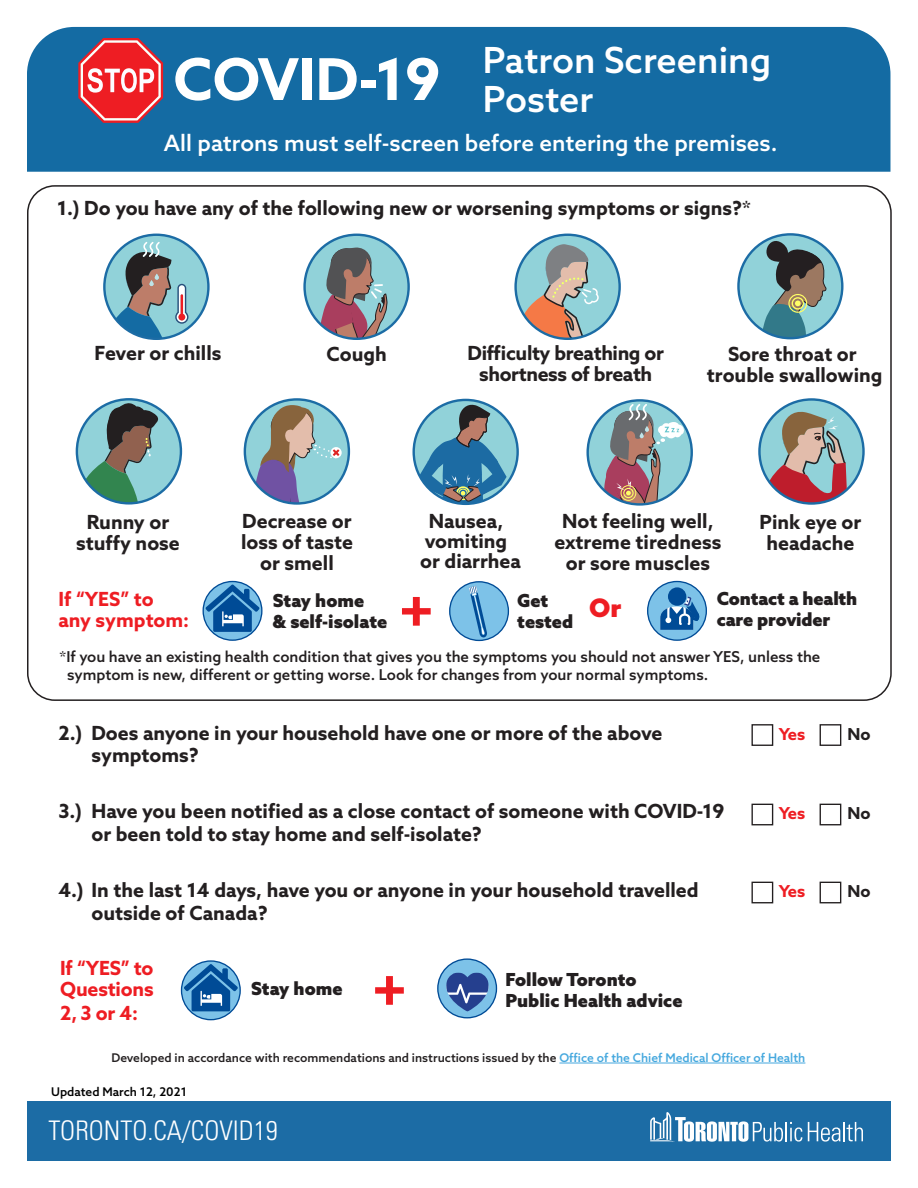
<style>
.page{position:relative;width:918px;height:1188px;background:#fff}
.page>*{position:absolute;margin:0;border:0;box-sizing:border-box;transform-origin:0 0}
.t1{font:700 57.75px "Azo Sans";color:#fff}
.t2{font:500 36px "Azo Sans";color:#fff}
.t3{font:300 condensed 27px "Univers LT Std";color:#fff}
.t4{font:900 25.5px "Azo Sans";color:#ee1d23}
.t5{font:500 22.5px "Azo Sans";color:#fff}
.t6{font:700 19.5px/21px "Azo Sans";color:#231f20;text-align:center}
.t7{font:700 19.5px/21px "Azo Sans";letter-spacing:-.01em;color:#ee1d23}
.t8{font:700 19.5px/21px "Azo Sans";letter-spacing:-.02em;color:#231f20;text-align:center}
.t9{font:900 18px/21px "Azo Sans";color:#231f20}
.t10{font:700 16.5px "Azo Sans";letter-spacing:-.065em;color:#ee1d23}
.t11{font:700 16.5px "Azo Sans";color:#231f20}
.t12{font:500 15px/18px "Azo Sans";color:#231f20}
.t13{font:500 12px "Azo Sans";color:#231f20}
.t14{font:500 12px "Azo Sans";color:#000}
.s1{color:#45a8de}
</style>
<div class="page">
<div style="left:104px;top:235px;width:104px;height:104px;background:#91d2d9;border-radius:50%"></div>
<svg style="left:110px;top:242px;width:78px;height:97px"></svg>
<div style="left:103px;top:234px;width:107px;height:106px;border:2px solid #1c6ca5;border-radius:50%"></div>
<div style="left:305px;top:235px;width:104px;height:104px;background:#91d2d9;border-radius:50%"></div>
<div style="left:303px;top:234px;width:107px;height:106px;border:2px solid #1c6ca5;border-radius:50%"></div>
<svg style="left:414px;top:400px;width:104px;height:104px"></svg>
<svg style="left:418px;top:403px;width:89px;height:101px;background:#6b9cb1"></svg>
<div style="left:413px;top:399px;width:106px;height:106px;border:2px solid #1c6ca5;border-radius:50%"></div>
<div style="left:27px;top:27px;width:863px;height:145px;background:#146ba3"></div>
<svg style="left:78px;top:38px;width:85px;height:85px;background:#c95361"></svg>
<svg style="left:320px;top:247px;width:68px;height:92px"></svg>
<div style="left:738px;top:234px;width:104px;height:104px;background:#91d2d9;border-radius:50%"></div>
<svg style="left:758px;top:234px;width:69px;height:104px"></svg>
<svg style="left:245px;top:399px;width:104px;height:104px"></svg>
<div style="left:244px;top:398px;width:106px;height:107px;border:2px solid #1c6ca5;border-radius:50%"></div>
<svg style="left:331px;top:447px;width:11px;height:11px"></svg>
<svg style="left:254px;top:405px;width:85px;height:98px;background:#96a7b1"></svg>
<svg style="left:588px;top:400px;width:104px;height:104px"></svg>
<div style="left:586px;top:399px;width:107px;height:107px;border:2px solid #1c6ca5;border-radius:50%"></div>
<svg style="left:604px;top:404px;width:80px;height:100px;background:#9b9ea4"></svg>
<svg style="left:402px;top:597px;width:29px;height:29px"></svg>
<svg style="left:203px;top:582px;width:59px;height:58px"></svg>
<svg style="left:205px;top:584px;width:55px;height:48px;background:#4a88bd"></svg>
<div style="left:203px;top:581px;width:60px;height:60px;border:1px solid #004b96;border-radius:50%"></div>
<div style="left:648px;top:582px;width:58px;height:58px;background:#7dc2e8;border-radius:50%"></div>
<div style="left:668px;top:587px;width:18px;height:19px;background:#004b96;border-radius:50%"></div>
<svg style="left:660px;top:596px;width:39px;height:34px"></svg>
<div style="left:647px;top:581px;width:60px;height:60px;border:1px solid #004b96;border-radius:50%"></div>
<div style="left:752px;top:724px;width:21px;height:22px;border:1px solid #231f20"></div>
<div style="left:820px;top:724px;width:21px;height:22px;border:1px solid #231f20"></div>
<div style="left:450px;top:582px;width:58px;height:58px;background:#7dc2e8;border-radius:50%"></div>
<div style="left:449px;top:581px;width:60px;height:60px;border:1px solid #004b96;border-radius:50%"></div>
<svg style="left:469px;top:586px;width:18px;height:52px"></svg>
<div style="left:516px;top:235px;width:104px;height:104px;background:#91d2d9;border-radius:50%"></div>
<div style="left:514px;top:234px;width:107px;height:106px;border:2px solid #1c6ca5;border-radius:50%"></div>
<svg style="left:522px;top:244px;width:77px;height:95px"></svg>
<div style="left:77px;top:399px;width:104px;height:104px;background:#91d2d9;border-radius:50%"></div>
<div style="left:76px;top:398px;width:106px;height:107px;border:2px solid #1c6ca5;border-radius:50%"></div>
<svg style="left:81px;top:403px;width:78px;height:100px"></svg>
<svg style="left:759px;top:399px;width:105px;height:105px"></svg>
<div style="left:758px;top:398px;width:107px;height:107px;border:2px solid #1c6ca5;border-radius:50%"></div>
<svg style="left:763px;top:410px;width:84px;height:94px;background:#a59495"></svg>
<div style="left:27px;top:1102px;width:864px;height:59px;background:#1c6ca5"></div>
<svg style="left:650px;top:1112px;width:213px;height:30px"></svg>
<hr style="left:559px;top:1063px;width:246px;height:1px;background:#45a8de">
<svg style="left:182px;top:961px;width:58px;height:59px"></svg>
<svg style="left:184px;top:964px;width:54px;height:47px;background:#4786bc"></svg>
<div style="left:181px;top:960px;width:60px;height:60px;border:1px solid #004b96;border-radius:50%"></div>
<svg style="left:375px;top:976px;width:29px;height:29px"></svg>
<svg style="left:438px;top:959px;width:58px;height:59px"></svg>
<svg style="left:438px;top:965px;width:58px;height:47px;background:#6892c4"></svg>
<div style="left:437px;top:958px;width:60px;height:60px;border:1px solid #004b96;border-radius:50%"></div>
<div style="left:752px;top:804px;width:21px;height:21px;border:1px solid #231f20"></div>
<div style="left:820px;top:804px;width:21px;height:21px;border:1px solid #231f20"></div>
<div style="left:752px;top:882px;width:21px;height:21px;border:1px solid #231f20"></div>
<div style="left:820px;top:882px;width:21px;height:21px;border:1px solid #231f20"></div>
<p class="t1" style="left:173px;top:41px;width:269px">COVID-19</p>
<p class="t2" style="left:483px;top:37px;width:290px">Patron Screening</p>
<p class="t2" style="left:483px;top:76px;width:112px">Poster</p>
<p class="t5" style="left:164px;top:128px;width:615px">All patrons must self-screen before entering the premises.</p>
<p class="t6" style="left:57px;top:197px;width:695px">1.) Do you have any of the following new or worsening symptoms or signs?*</p>
<p class="t6" style="left:95px;top:342px;width:128px">Fever or chills</p>
<p class="t6" style="left:327px;top:343px;width:62px">Cough</p>
<p class="t8" style="left:468px;top:343px;width:198px">Difficulty breathing or shortness of breath</p>
<p class="t6" style="left:707px;top:344px;width:177px">Sore throat or trouble swallowing</p>
<p class="t6" style="left:76px;top:511px;width:105px">Runny or stuffy nose</p>
<p class="t6" style="left:241px;top:510px;width:113px">Decrease or loss of taste or smell</p>
<p class="t6" style="left:420px;top:511px;width:102px;line-height:19.8px">Nausea, vomiting or diarrhea</p>
<p class="t6" style="left:554px;top:510px;width:168px">Not feeling well, extreme tiredness or sore muscles</p>
<p class="t6" style="left:760px;top:511px;width:103px">Pink eye or</p>
<p class="t6" style="left:766px;top:532px;width:90px">headache</p>
<p class="t7" style="left:58px;top:588px;width:132px">If “YES” to any symptom:</p>
<p class="t9" style="left:273px;top:589px;width:93px">Stay home</p>
<p class="t9" style="left:273px;top:610px;width:116px">&amp; self-isolate</p>
<p class="t9" style="left:517px;top:589px;width:33px">Get</p>
<p class="t9" style="left:517px;top:610px;width:57px">tested</p>
<p class="t4" style="left:589px;top:591px;width:34px">Or</p>
<p class="t9" style="left:717px;top:588px;width:142px">Contact a health care provider</p>
<p class="t12" style="left:67px;top:647px;width:755px;text-indent:-8px">*If you have an existing health condition that gives you the symptoms you should not answer YES, unless the symptom is new, different or getting worse. Look for changes from your normal symptoms.</p>
<p class="t6" style="left:91px;top:721px;width:572px;line-height:22.5px;text-align:left;text-indent:-33px">2.) Does anyone in your household have one or more of the above symptoms?</p>
<p class="t6" style="left:91px;top:800px;width:635px;line-height:22.5px;text-align:left;text-indent:-33px">3.) Have you been notified as a close contact of someone with COVID-19 or been told to stay home and self-isolate?</p>
<p class="t6" style="left:91px;top:879px;width:609px;line-height:22.5px;text-align:left;text-indent:-33px">4.) In the last 14 days, have you or anyone in your household travelled outside of Canada?</p>
<p class="t7" style="left:60px;top:957px;width:95px">If “YES” to</p>
<p class="t7" style="left:60px;top:978px;width:95px">Questions</p>
<p class="t7" style="left:60px;top:1002px;width:79px">2, 3 or 4:</p>
<p class="t9" style="left:251px;top:978px;width:93px">Stay home</p>
<p class="t9" style="left:505px;top:968px;width:179px">Follow Toronto<br>Public Health advice</p>
<p class="t10" style="left:779px;top:723px;width:28px">Yes</p>
<p class="t11" style="left:847px;top:723px;width:25px">No</p>
<p class="t10" style="left:779px;top:802px;width:28px">Yes</p>
<p class="t11" style="left:847px;top:802px;width:25px">No</p>
<p class="t10" style="left:779px;top:880px;width:28px">Yes</p>
<p class="t11" style="left:847px;top:880px;width:25px">No</p>
<p class="t13" style="left:112px;top:1049px;width:695px">Developed in accordance with recommendations and instructions issued by the <span class="s1">Office of the Chief Medical Officer of Health</span></p>
<p class="t14" style="left:51px;top:1083px;width:137px">Updated March 12, 2021</p>
<p class="t3" style="left:48px;top:1114px;width:231px">TORONTO.CA/COVID19</p>
</div>
